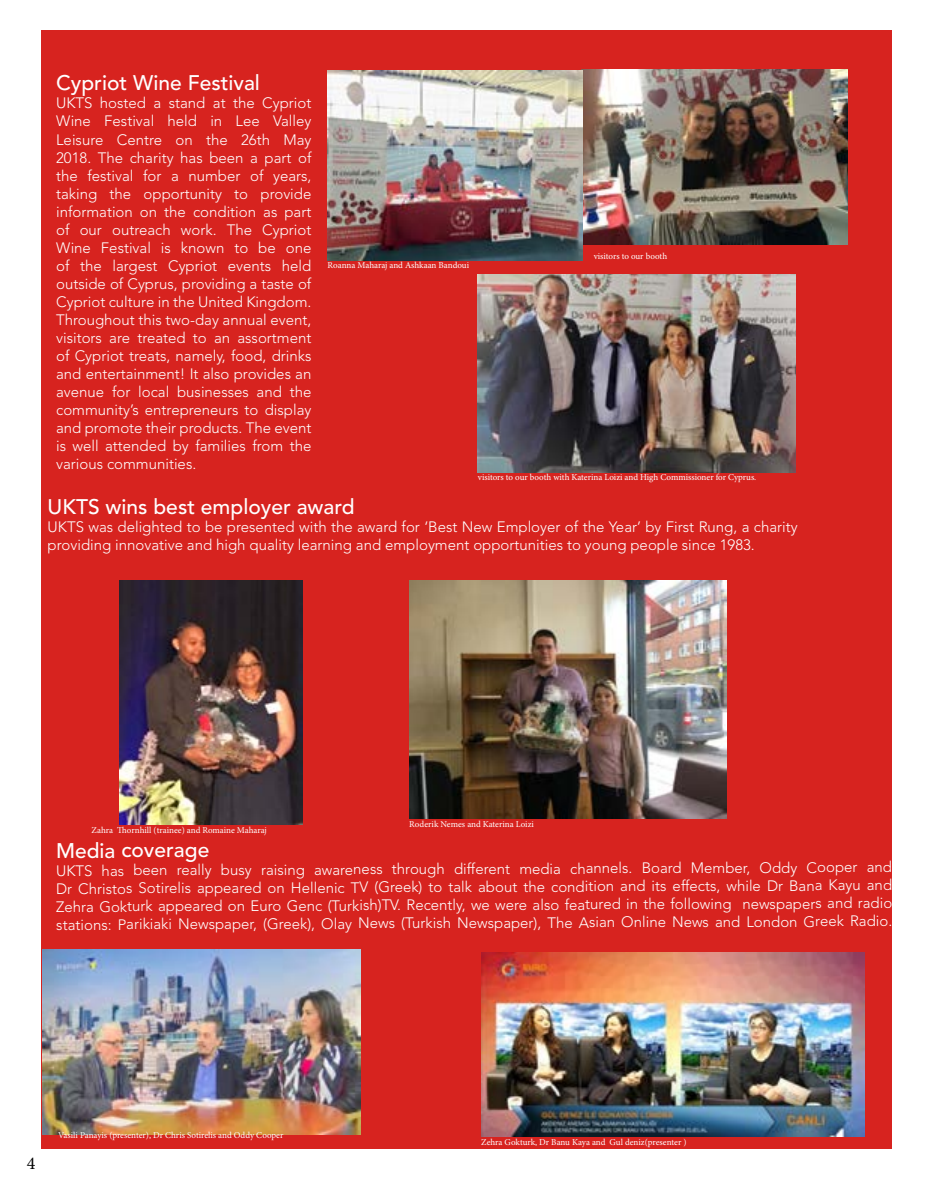
<style>
.page{position:relative;width:936px;height:1191px;background:#fff}
.page>*{position:absolute;margin:0;border:0;box-sizing:border-box;transform-origin:0 0}
.t1{font:500 21px "Avenir LT Std";color:#fff}
.t2{font:18px "Minion Pro";color:#000}
.t3{font:300 15px/18px "Avenir LT Std";color:#fff;text-align:justify}
.t4{font:9px "Minion Pro";color:#fff}
</style>
<div class="page">
<div style="left:41px;top:30px;width:851px;height:1118px;background:#d7231f"></div>
<img style="left:581px;top:69px;width:266px;height:175px">
<img style="left:327px;top:70px;width:256px;height:190px">
<img style="left:120px;top:580px;width:183px;height:244px">
<img style="left:409px;top:580px;width:318px;height:238px">
<img style="left:43px;top:950px;width:317px;height:184px">
<img style="left:478px;top:274px;width:317px;height:198px">
<img style="left:481px;top:952px;width:383px;height:184px">
<h1 class="t1" style="left:56px;top:71px;width:205px">Cypriot Wine Festival</h1>
<p class="t3" style="left:56px;top:94px;width:257px">UKTS hosted a stand at the Cypriot Wine Festival held in Lee Valley Leisure Centre on the 26th May 2018. The charity has been a part of the festival for a number of years, taking the opportunity to provide information on the condition as part of our outreach work. The Cypriot Wine Festival is known to be one of the largest Cypriot events held outside of Cyprus, providing a taste of Cypriot culture in the United Kingdom.<br>Throughout this two-day annual event, visitors are treated to an assortment of Cypriot treats, namely, food, drinks and entertainment! It also provides an avenue for local businesses and the community’s entrepreneurs to display and promote their products. The event is well attended by families from the various communities.</p>
<h1 class="t1" style="left:48px;top:495px;width:308px">UKTS wins best employer award</h1>
<p class="t3" style="left:48px;top:518px;width:751px">UKTS was delighted to be presented with the award for ‘Best New Employer of the Year’ by First Rung, a charity providing innovative and high quality learning and employment opportunities to young people since 1983.</p>
<p class="t4" style="left:593px;top:250px;width:75px">visitors to our booth</p>
<p class="t4" style="left:327px;top:259px;width:143px">Roanna Maharaj and Ashkaan Bandoui</p>
<p class="t4" style="left:478px;top:471px;width:280px">visitors to our booth with Katerina Loizi and High Commissioner for Cyprus.</p>
<p class="t4" style="left:91px;top:824px;width:177px">Zahra Thornhill (trainee) and Romaine Maharaj</p>
<p class="t4" style="left:409px;top:818px;width:126px">Roderik Nemes and Katerina Loizi</p>
<h1 class="t1" style="left:56px;top:838px;width:155px">Media coverage</h1>
<p class="t3" style="left:56px;top:860px;width:837px">UKTS has been really busy raising awareness through different media channels. Board Member, Oddy Cooper and Dr Christos Sotirelis appeared on Hellenic TV (Greek) to talk about the condition and its effects, while Dr Bana Kayu and Zehra Gokturk appeared on Euro Genc (Turkish)TV. Recently, we were also featured in the following newspapers and radio stations: Parikiaki Newspaper, (Greek), Olay News (Turkish Newspaper), The Asian Online News and London Greek Radio.</p>
<p class="t2" style="left:27px;top:1151px;width:10px">4</p>
<p class="t4" style="left:58px;top:1128px;width:227px">Vasili Panayis (presenter), Dr Chris Sotirelis and Oddy Cooper</p>
<p class="t4" style="left:481px;top:1135px;width:207px">Zehra Gokturk, Dr Banu Kaya and Gul deniz(presenter )</p>
</div>
